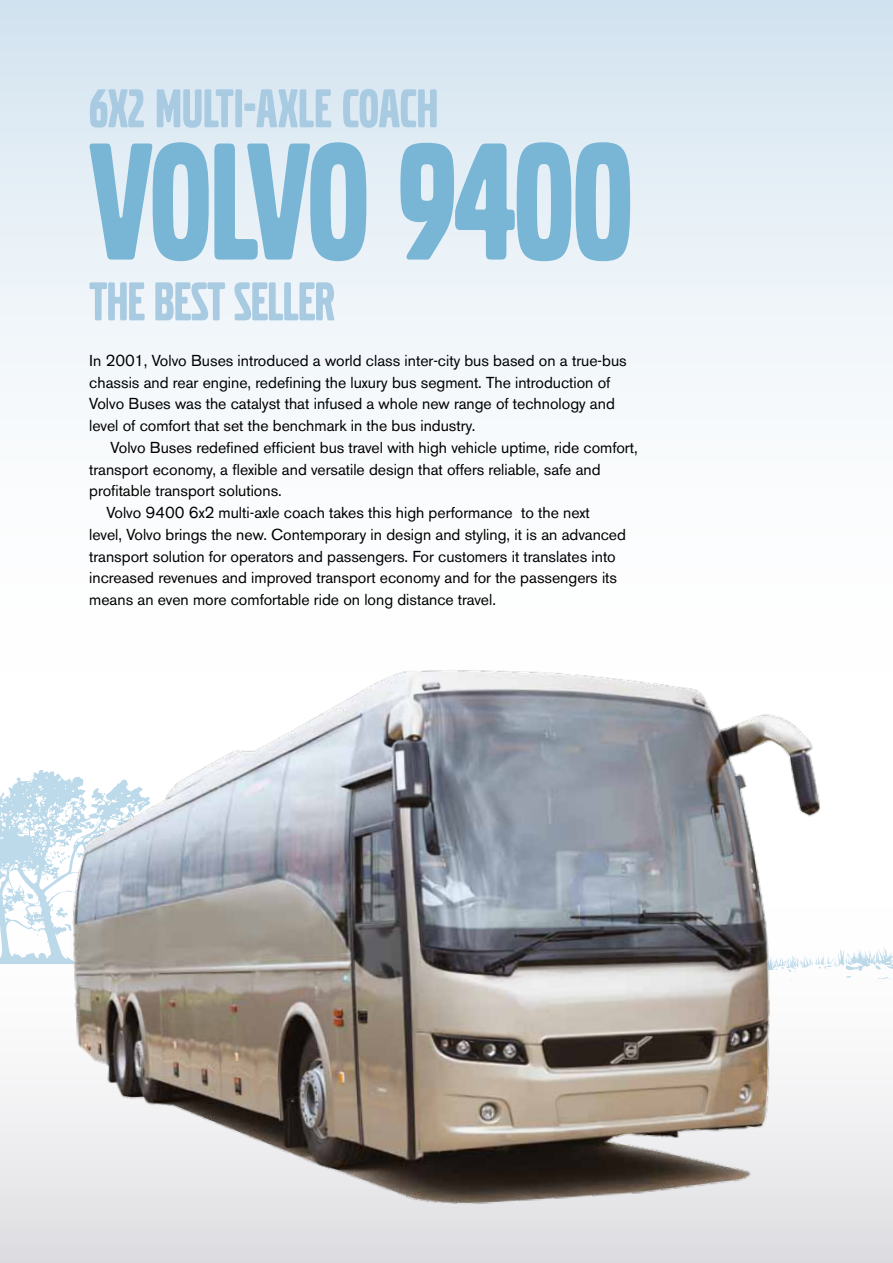
<style>
.page{position:relative;width:893px;height:1263px;background:#fff}
.page>*{position:absolute;margin:0;border:0;box-sizing:border-box;transform-origin:0 0}
.t1{font:174px "Volvo Broad Pro";letter-spacing:-.015em;color:#79b6d6}
.t2{font:57px "Volvo Broad Pro";color:#a8cbe2}
.t3{font:15.75px/21.8px "Volvo Sans Pro";color:#000}
</style>
<div class="page">
<svg style="left:0;top:0;width:893px;height:386px;fill:#e6eff6"></svg>
<img style="left:0;top:670px;width:893px;height:593px">
<h2 class="t2" style="left:89px;top:82px;width:350px">6X2 MULTI-AXLE COACH</h2>
<h1 class="t1" style="left:89px;top:121px;width:545px">VOLVO 9400</h1>
<h2 class="t2" style="left:89px;top:275px;width:247px">THE BEST SELLER</h2>
<p class="t3" style="left:89px;top:349px;width:539px">In 2001, Volvo Buses introduced a world class inter-city bus based on a true-bus chassis and rear engine, redefining the luxury bus segment. The introduction of Volvo Buses was the catalyst that infused a whole new range of technology and level of comfort that set the benchmark in the bus industry.</p>
<p class="t3" style="left:111px;top:436px;width:529px">Volvo Buses redefined efficient bus travel with high vehicle uptime, ride comfort,</p>
<p class="t3" style="left:89px;top:458px;width:513px">transport economy, a flexible and versatile design that offers reliable, safe and</p>
<p class="t3" style="left:89px;top:480px;width:194px">profitable transport solutions.</p>
<p class="t3" style="left:106px;top:502px;width:485px">Volvo 9400 6x2 multi-axle coach takes this high performance to the next</p>
<p class="t3" style="left:89px;top:523px;width:538px">level, Volvo brings the new. Contemporary in design and styling, it is an advanced</p>
<p class="t3" style="left:89px;top:545px;width:528px">transport solution for operators and passengers. For customers it translates into</p>
<p class="t3" style="left:89px;top:567px;width:529px">increased revenues and improved transport economy and for the passengers its</p>
<p class="t3" style="left:89px;top:589px;width:408px">means an even more comfortable ride on long distance travel.</p>
</div>
